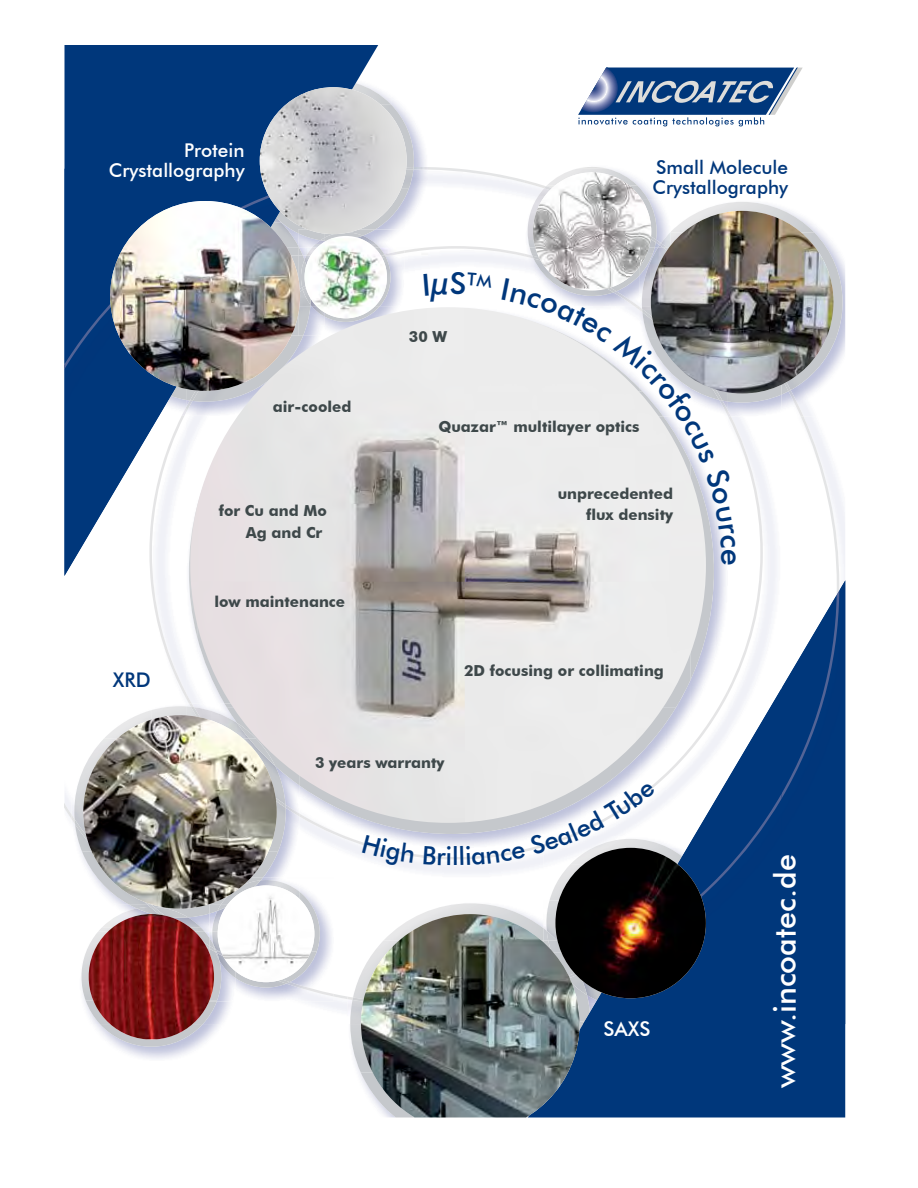
<style>
.page{position:relative;width:918px;height:1188px;background:#fff}
.page>*{position:absolute;margin:0;border:0;box-sizing:border-box;transform-origin:0 0}
.t1{font:500 30.3px "Futura BT";color:#fff}
.t2{font:500 25.35px "Futura BT";color:#00377b}
.t3{font:500 20.25px "Futura BT";color:#fff}
.t4{font:500 20.25px "Futura BT";color:#00377b}
.t5{font:500 18.9px/20.2px "Futura BT";color:#00377b}
.t6{font:500 18.9px/20.2px "Futura BT";color:#fff;text-align:right}
.t7{font:700 15.15px "Futura BT";color:#3e484a}
</style>
<div class="page">
<img style="left:350px;top:1024px;width:11px;height:49px">
<img style="left:100px;top:1024px;width:103px;height:23px">
<img style="left:607px;top:168px;width:49px;height:31px">
<img style="left:378px;top:88px;width:13px;height:16px">
<img style="left:381px;top:104px;width:33px;height:63px">
<div style="left:65px;top:45px;width:313px;height:124px;background:#00377b"></div>
<div style="left:580px;top:1024px;width:265px;height:94px;background:#00377b"></div>
<img style="left:671px;top:202px;width:143px;height:30px">
<img style="left:791px;top:339px;width:45px;height:51px">
<img style="left:671px;top:232px;width:172px;height:107px">
<img style="left:661px;top:232px;width:10px;height:8px">
<img style="left:568px;top:169px;width:69px;height:3px">
<img style="left:651px;top:199px;width:6px;height:41px">
<img style="left:347px;top:1002px;width:3px;height:9px">
<img style="left:350px;top:1000px;width:233px;height:24px">
<img style="left:580px;top:995px;width:3px;height:26px">
<img style="left:580px;top:979px;width:3px;height:16px">
<img style="left:235px;top:999px;width:99px;height:2px">
<img style="left:221px;top:999px;width:14px;height:2px">
<img style="left:86px;top:1001px;width:131px;height:23px">
<img style="left:210px;top:999px;width:11px;height:2px">
<div style="left:583px;top:580px;width:262px;height:444px;background:#00377b"></div>
<div style="left:64px;top:169px;width:200px;height:17px;background:#00377b"></div>
<img style="left:525px;top:188px;width:3px;height:50px">
<img style="left:528px;top:188px;width:5px;height:60px">
<img style="left:651px;top:242px;width:4px;height:6px">
<img style="left:359px;top:189px;width:50px;height:41px">
<img style="left:353px;top:230px;width:22px;height:8px">
<img style="left:325px;top:232px;width:38px;height:6px">
<img style="left:549px;top:878px;width:21px;height:23px">
<img style="left:547px;top:901px;width:11px;height:13px">
<img style="left:422px;top:903px;width:102px;height:11px">
<img style="left:104px;top:710px;width:47px;height:29px">
<img style="left:75px;top:739px;width:40px;height:63px">
<img style="left:781px;top:580px;width:20px;height:10px">
<img style="left:781px;top:395px;width:7px;height:16px">
<img style="left:781px;top:391px;width:7px;height:4px">
<img style="left:64px;top:370px;width:87px;height:206px">
<svg style="left:428px;top:167px;width:97px;height:16px"></svg>
<img style="left:651px;top:229px;width:5px;height:13px">
<img style="left:402px;top:167px;width:12px;height:20px">
<svg style="left:64px;top:802px;width:283px;height:197px"></svg>
<svg style="left:347px;top:997px;width:6px;height:3px"></svg>
<img style="left:353px;top:984px;width:8px;height:21px">
<img style="left:286px;top:982px;width:48px;height:14px">
<img style="left:235px;top:971px;width:55px;height:13px">
<img style="left:217px;top:952px;width:10px;height:11px">
<img style="left:197px;top:932px;width:8px;height:10px">
<svg style="left:205px;top:932px;width:15px;height:28px"></svg>
<svg style="left:72px;top:815px;width:3px;height:9px"></svg>
<img style="left:170px;top:916px;width:11px;height:5px">
<img style="left:96px;top:862px;width:52px;height:42px">
<svg style="left:147px;top:904px;width:7px;height:3px"></svg>
<img style="left:150px;top:907px;width:17px;height:9px">
<img style="left:75px;top:819px;width:16px;height:33px">
<svg style="left:801px;top:417px;width:38px;height:173px"></svg>
<img style="left:788px;top:390px;width:16px;height:27px">
<img style="left:781px;top:380px;width:10px;height:11px">
<svg style="left:691px;top:590px;width:148px;height:361px;background:#1e4d8a"></svg>
<img style="left:763px;top:473px;width:18px;height:215px">
<img style="left:736px;top:386px;width:45px;height:17px">
<img style="left:651px;top:253px;width:14px;height:25px">
<img style="left:651px;top:253px;width:2px;height:23px">
<img style="left:651px;top:248px;width:4px;height:5px">
<img style="left:300px;top:848px;width:239px;height:30px">
<img style="left:656px;top:848px;width:13px;height:10px">
<img style="left:560px;top:865px;width:22px;height:13px">
<img style="left:279px;top:877px;width:55px;height:1px">
<img style="left:279px;top:848px;width:21px;height:29px">
<img style="left:252px;top:848px;width:27px;height:30px">
<img style="left:669px;top:688px;width:112px;height:190px">
<svg style="left:655px;top:240px;width:16px;height:13px"></svg>
<div style="left:718px;top:794px;width:63px;height:84px;background:#00377b"></div>
<img style="left:151px;top:375px;width:35px;height:41px">
<img style="left:387px;top:292px;width:1px;height:14px">
<img style="left:387px;top:257px;width:4px;height:35px">
<img style="left:525px;top:254px;width:8px;height:20px">
<img style="left:404px;top:247px;width:24px;height:6px">
<svg style="left:387px;top:253px;width:17px;height:4px"></svg>
<img style="left:149px;top:416px;width:37px;height:282px">
<img style="left:728px;top:417px;width:35px;height:278px">
<img style="left:415px;top:848px;width:45px;height:12px">
<img style="left:714px;top:565px;width:14px;height:125px">
<img style="left:193px;top:374px;width:67px;height:28px">
<svg style="left:64px;top:186px;width:261px;height:184px;background:#1a4a86"></svg>
<img style="left:291px;top:306px;width:19px;height:30px">
<svg style="left:182px;top:400px;width:11px;height:16px"></svg>
<img style="left:190px;top:383px;width:53px;height:18px">
<img style="left:611px;top:690px;width:117px;height:158px">
<img style="left:186px;top:693px;width:196px;height:155px">
<img style="left:189px;top:703px;width:111px;height:114px">
<img style="left:191px;top:707px;width:24px;height:14px">
<img style="left:274px;top:786px;width:12px;height:22px">
<img style="left:336px;top:313px;width:54px;height:19px">
<img style="left:260px;top:341px;width:59px;height:47px">
<img style="left:189px;top:506px;width:8px;height:131px">
<img style="left:662px;top:565px;width:52px;height:164px">
<img style="left:300px;top:766px;width:311px;height:68px">
<img style="left:610px;top:710px;width:52px;height:71px">
<img style="left:227px;top:707px;width:73px;height:79px">
<img style="left:237px;top:723px;width:19px;height:16px">
<img style="left:249px;top:739px;width:26px;height:27px">
<img style="left:197px;top:391px;width:494px;height:316px">
<img style="left:224px;top:703px;width:8px;height:4px">
<img style="left:240px;top:391px;width:17px;height:21px">
<img style="left:190px;top:307px;width:516px;height:516px;border-radius:258px">
<img style="left:305px;top:238px;width:82px;height:80px">
<img style="left:651px;top:211px;width:183px;height:183px;border-radius:91px">
<img style="left:533px;top:172px;width:118px;height:106px">
<img style="left:110px;top:201px;width:190px;height:190px;border-radius:95px">
<img style="left:260px;top:87px;width:147px;height:147px;border-radius:73px">
<img style="left:555px;top:848px;width:151px;height:150px;border-radius:75px">
<img style="left:83px;top:715px;width:194px;height:194px;border-radius:97px">
<img style="left:89px;top:914px;width:125px;height:125px;border-radius:61px">
<img style="left:218px;top:885px;width:96px;height:97px;border-radius:48px">
<svg style="left:578px;top:68px;width:224px;height:58px"></svg>
<img style="left:361px;top:914px;width:219px;height:204px">
<svg style="left:502px;top:278px;width:234px;height:287px"></svg>
<svg style="left:362px;top:835px;width:53px;height:31px"></svg>
<svg style="left:424px;top:845px;width:27px;height:20px"></svg>
<svg style="left:460px;top:782px;width:196px;height:83px"></svg>
<p class="t6" style="left:109px;top:140px;width:137px">Protein<br>Crystallography</p>
<p class="t7" style="left:273px;top:398px;width:80px">air-cooled</p>
<p class="t5" style="left:652px;top:157px;width:137px">Small Molecule<br>Crystallography</p>
<p class="t7" style="left:409px;top:327px;width:40px">30 W</p>
<p class="t7" style="left:438px;top:418px;width:203px">Quazar™ multilayer optics</p>
<p class="t7" style="left:558px;top:485px;width:117px">unprecedented</p>
<p class="t7" style="left:219px;top:501px;width:110px">for Cu and Mo</p>
<p class="t7" style="left:586px;top:505px;width:89px">flux density</p>
<p class="t7" style="left:246px;top:524px;width:78px">Ag and Cr</p>
<h3 class="t4" style="left:113px;top:667px;width:39px">XRD</h3>
<p class="t7" style="left:214px;top:592px;width:132px">low maintenance</p>
<p class="t7" style="left:464px;top:661px;width:201px">2D focusing or collimating</p>
<p class="t7" style="left:315px;top:753px;width:131px">3 years warranty</p>
<h2 class="t2" style="left:452px;top:841px;width:8px">l</h2>
<h3 class="t3" style="left:604px;top:1016px;width:49px">SAXS</h3>
<h1 class="t1" style="left:767px;top:1088px;width:235px;rotate:-90deg">www.incoatec.de</h1>
</div>
